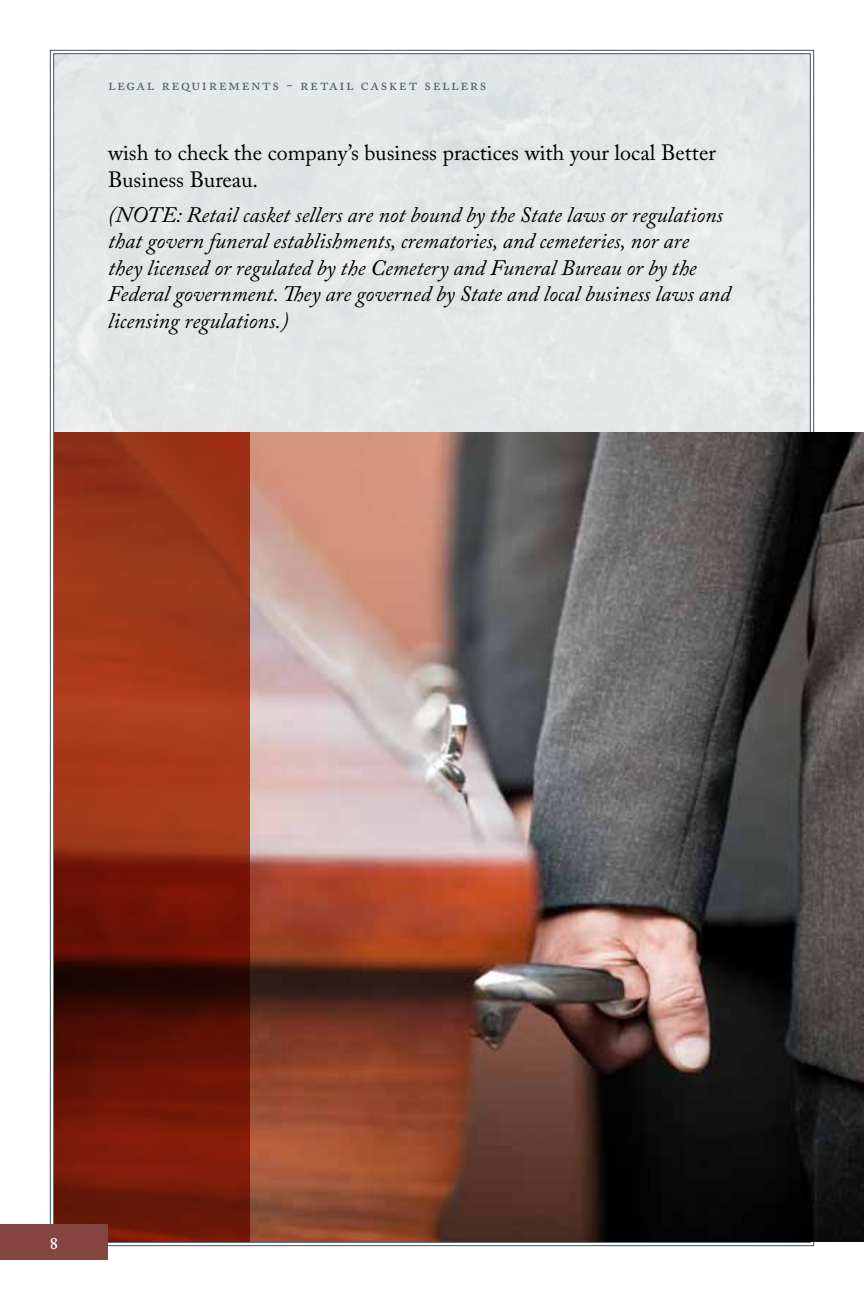
<style>
.page{position:relative;width:864px;height:1296px;background:#fff}
.page>*{position:absolute;margin:0;border:0;box-sizing:border-box;transform-origin:0 0}
.t1{font:italic 22px/26.4px "Adobe Caslon Pro";color:#000}
.t2{font:22px/26.4px "Adobe Caslon Pro";color:#000}
.t3{font:600 18px "Adobe Caslon Pro";color:#fff}
.t4{font:16px "Adobe Caslon Pro";letter-spacing:.1em;color:#475f6b}
</style>
<div class="page">
<div style="left:53px;top:53px;width:758px;height:1190px;background:#e4e7e7"></div>
<img style="left:250px;top:432px;width:614px;height:810px">
<svg style="left:54px;top:432px;width:196px;height:810px;background:#842610"></svg>
<div style="left:0;top:1224px;width:108px;height:36px;background:#854440"></div>
<p class="t4" style="left:108px;top:75px;width:380px">l ega l r eq u ir ement s - r e ta il c a ske t sel l ers</p>
<p class="t2" style="left:108px;top:139px;width:609px">wish to check the company’s business practices with your local Better<br>Business Bureau.</p>
<p class="t1" style="left:108px;top:201px;width:624px">(NOTE: Retail casket sellers are not bound by the State laws or regulations that govern funeral establishments, crematories, and cemeteries, nor are<br>they licensed or regulated by the Cemetery and Funeral Bureau or by the Federal government.They are governed by State and local business laws and licensing regulations.)</p>
<p class="t3" style="left:50px;top:1232px;width:10px">8</p>
</div>
